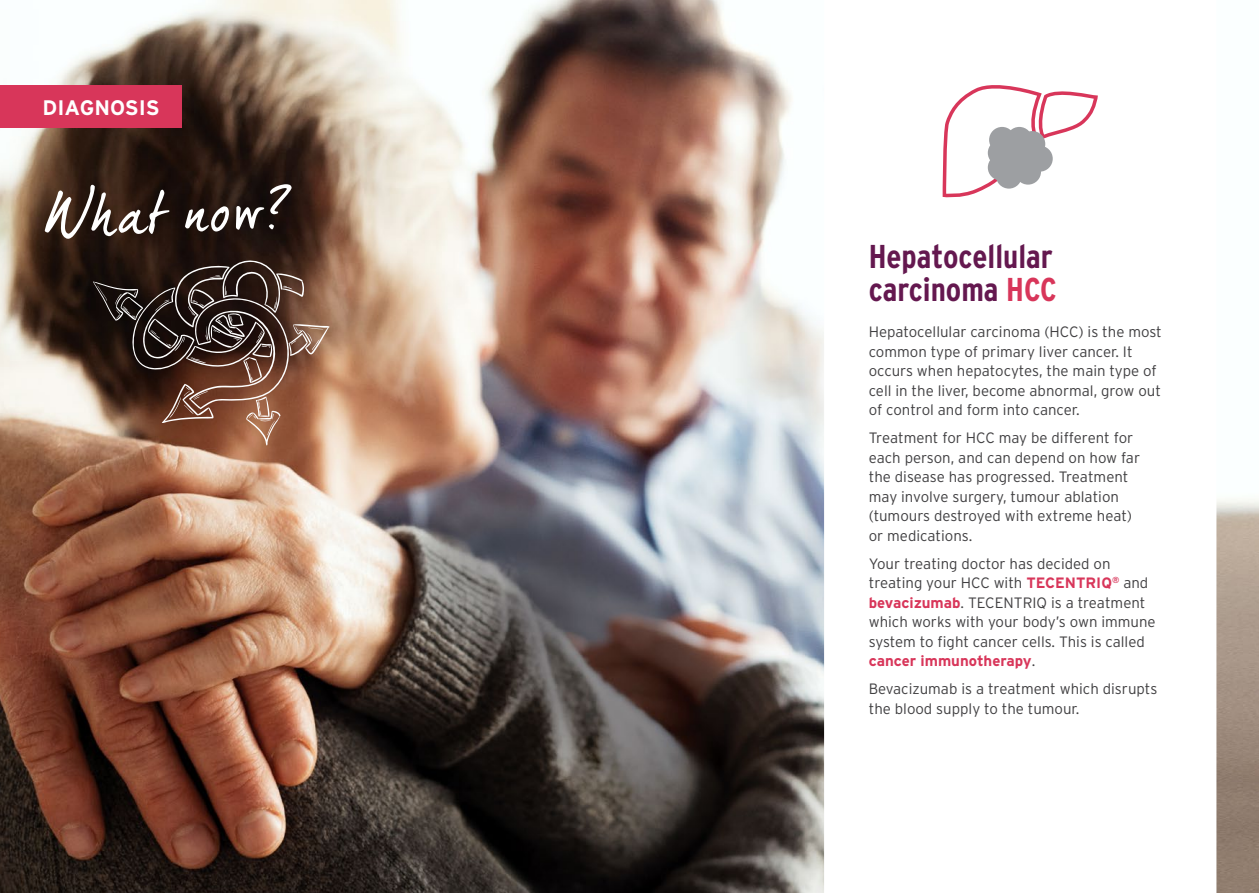
<style>
.page{position:relative;width:1259px;height:893px;background:#fff}
.page>*{position:absolute;margin:0;border:0;box-sizing:border-box;transform-origin:0 0}
.t1{font:60px "dear Joe 5 CASUAL P";color:#fff}
.t2{font:700 33px/33px "Interstate Condensed";color:#64184f}
.t3{font:700 21px "Interstate";color:#fff}
.t4{font:300 15px/19.5px "Interstate";color:#414042}
.s1{color:#d8365a}
.s2{font-weight:700;color:#d8365a}
</style>
<div class="page">
<img style="left:0;top:0;width:1259px;height:893px">
<svg style="left:93px;top:256px;width:237px;height:189px;background:#614537"></svg>
<div style="left:0;top:85px;width:181px;height:43px;background:#d8365a"></div>
<svg style="left:824px;top:0;width:392px;height:893px"></svg>
<svg style="left:940px;top:80px;width:159px;height:119px"></svg>
<div style="left:1006px;top:127px;width:26px;height:26px;background:#9d9fa2;border-radius:50%"></div>
<div style="left:1019px;top:131px;width:26px;height:26px;background:#9d9fa2;border-radius:50%"></div>
<div style="left:1026px;top:146px;width:26px;height:26px;background:#9d9fa2;border-radius:50%"></div>
<div style="left:1015px;top:159px;width:26px;height:26px;background:#9d9fa2;border-radius:50%"></div>
<div style="left:996px;top:163px;width:26px;height:26px;background:#9d9fa2;border-radius:50%"></div>
<div style="left:987px;top:155px;width:26px;height:25px;background:#9d9fa2;border-radius:50%"></div>
<div style="left:987px;top:140px;width:26px;height:26px;background:#9d9fa2;border-radius:50%"></div>
<div style="left:989px;top:127px;width:26px;height:26px;background:#9d9fa2;border-radius:50%"></div>
<div style="left:1007px;top:145px;width:26px;height:26px;background:#9d9fa2;border-radius:50%"></div>
<h3 class="t3" style="left:43px;top:96px;width:119px">DIAGNOSIS</h3>
<h1 class="t1" style="left:44px;top:180px;width:246px;rotate:-2deg">What now?</h1>
<h2 class="t2" style="left:868px;top:240px;width:189px">Hepatocellular carcinoma <span class="s1">HCC</span></h2>
<p class="t4" style="left:868px;top:322px;width:295px">Hepatocellular carcinoma (HCC) is the most common type of primary liver cancer. It occurs when hepatocytes, the main type of cell in the liver, become abnormal, grow out of control and form into cancer.</p>
<p class="t4" style="left:868px;top:428px;width:273px">Treatment for HCC may be different for each person, and can depend on how far the disease has progressed. Treatment may involve surgery, tumour ablation (tumours destroyed with extreme heat) or medications.</p>
<p class="t4" style="left:868px;top:554px;width:288px">Your treating doctor has decided on treating your HCC with <span class="s2">TECENTRIQ</span><sup>®</sup> and <span class="s2">bevacizumab</span>. TECENTRIQ is a treatment which works with your body’s own immune system to fight cancer cells. This is called <span class="s2">cancer immunotherapy</span>.</p>
<p class="t4" style="left:868px;top:679px;width:290px">Bevacizumab is a treatment which disrupts the blood supply to the tumour.</p>
</div>
